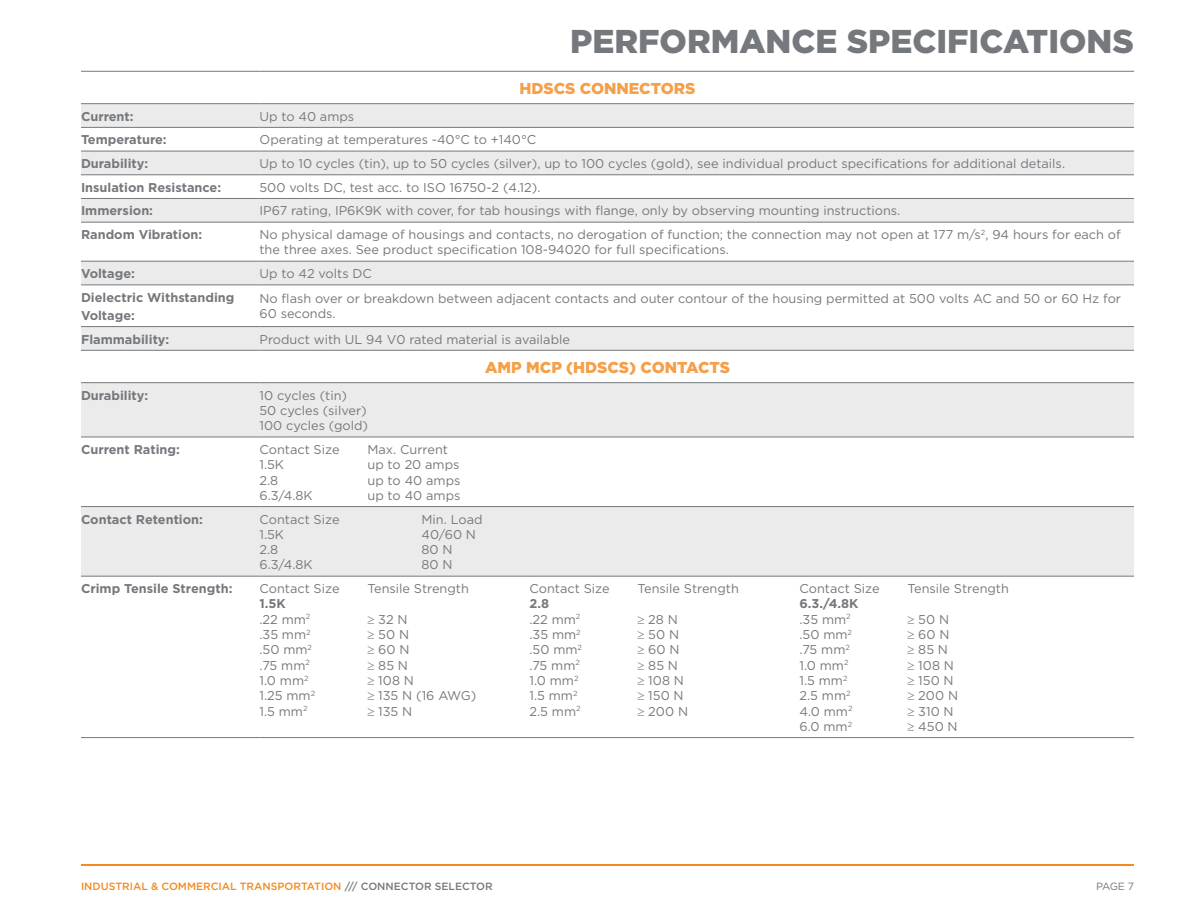
<style>
.page{position:relative;width:1188px;height:918px;background:#fff}
.page>*{position:absolute;margin:0;border:0;box-sizing:border-box;transform-origin:0 0}
.t1{font:900 33px "Gotham";color:#75787c}
.t2{font:900 15.75px "Gotham";color:#f59f49}
.t3{font:12.75px/15.3px "Gotham";color:#75787c}
.t4{font:700 12.75px/18px "Gotham";color:#75787c}
.t5{font:500 10.5px "Gotham";color:#f28b20}
.t6{font:10.5px "Gotham";color:#75787c}
.s1{color:#75787c}
</style>
<div class="page">
<hr style="left:81px;top:864px;width:1053px;height:1px;background:#f28b20">
<svg style="left:81px;top:104px;width:1053px;height:472px;fill:#ebebeb"></svg>
<hr style="left:81px;top:103px;width:179px;height:1px;background:#75787c">
<hr style="left:260px;top:103px;width:874px;height:1px;background:#75787c">
<hr style="left:81px;top:127px;width:179px;height:1px;background:#75787c">
<hr style="left:260px;top:127px;width:874px;height:1px;background:#75787c">
<hr style="left:81px;top:151px;width:179px;height:1px;background:#75787c">
<hr style="left:260px;top:151px;width:874px;height:1px;background:#75787c">
<hr style="left:81px;top:174px;width:179px;height:1px;background:#75787c">
<hr style="left:260px;top:174px;width:874px;height:1px;background:#75787c">
<hr style="left:81px;top:198px;width:179px;height:1px;background:#75787c">
<hr style="left:260px;top:198px;width:874px;height:1px;background:#75787c">
<hr style="left:81px;top:222px;width:179px;height:1px;background:#75787c">
<hr style="left:260px;top:222px;width:874px;height:1px;background:#75787c">
<hr style="left:81px;top:261px;width:179px;height:1px;background:#75787c">
<hr style="left:260px;top:261px;width:874px;height:1px;background:#75787c">
<hr style="left:81px;top:285px;width:179px;height:1px;background:#75787c">
<hr style="left:260px;top:285px;width:874px;height:1px;background:#75787c">
<hr style="left:81px;top:326px;width:179px;height:1px;background:#75787c">
<hr style="left:260px;top:326px;width:874px;height:1px;background:#75787c">
<hr style="left:81px;top:350px;width:179px;height:1px;background:#75787c">
<hr style="left:260px;top:350px;width:874px;height:1px;background:#75787c">
<hr style="left:81px;top:382px;width:179px;height:1px;background:#75787c">
<hr style="left:260px;top:382px;width:874px;height:1px;background:#75787c">
<hr style="left:81px;top:437px;width:179px;height:1px;background:#75787c">
<hr style="left:260px;top:437px;width:874px;height:1px;background:#75787c">
<hr style="left:81px;top:506px;width:179px;height:1px;background:#75787c">
<hr style="left:260px;top:506px;width:874px;height:1px;background:#75787c">
<hr style="left:81px;top:576px;width:179px;height:1px;background:#75787c">
<hr style="left:81px;top:737px;width:179px;height:1px;background:#75787c">
<hr style="left:260px;top:576px;width:874px;height:1px;background:#75787c">
<hr style="left:260px;top:737px;width:874px;height:1px;background:#75787c">
<hr style="left:81px;top:71px;width:179px;height:1px;background:#75787c">
<hr style="left:260px;top:71px;width:874px;height:1px;background:#75787c">
<h1 class="t1" style="left:570px;top:19px;width:565px">PERFORMANCE SPECIFICATIONS</h1>
<p class="t2" style="left:520px;top:77px;width:177px">HDSCS CONNECTORS</p>
<p class="t4" style="left:81px;top:107px;width:54px">Current:</p>
<p class="t3" style="left:260px;top:108px;width:96px">Up to 40 amps</p>
<p class="t4" style="left:81px;top:131px;width:87px">Temperature:</p>
<p class="t3" style="left:260px;top:132px;width:278px">Operating at temperatures -40°C to +140°C</p>
<p class="t4" style="left:81px;top:154px;width:69px">Durability:</p>
<p class="t3" style="left:260px;top:156px;width:807px">Up to 10 cycles (tin), up to 50 cycles (silver), up to 100 cycles (gold), see individual product specifications for additional details.</p>
<p class="t4" style="left:81px;top:178px;width:142px">Insulation Resistance:</p>
<p class="t3" style="left:260px;top:179px;width:282px">500 volts DC, test acc. to ISO 16750-2 (4.12).</p>
<p class="t4" style="left:81px;top:202px;width:74px">Immersion:</p>
<p class="t3" style="left:260px;top:203px;width:642px">IP67 rating, IP6K9K with cover, for tab housings with flange, only by observing mounting instructions.</p>
<p class="t4" style="left:81px;top:226px;width:123px">Random Vibration:</p>
<p class="t3" style="left:260px;top:227px;width:863px">No physical damage of housings and contacts, no derogation of function; the connection may not open at 177 m/s<sup>2</sup>, 94 hours for each of the three axes. See product specification 108-94020 for full specifications.</p>
<p class="t4" style="left:81px;top:265px;width:56px">Voltage:</p>
<p class="t3" style="left:260px;top:266px;width:114px">Up to 42 volts DC</p>
<p class="t4" style="left:81px;top:288px;width:155px">Dielectric Withstanding<br>Voltage:</p>
<p class="t3" style="left:260px;top:291px;width:863px">No flash over or breakdown between adjacent contacts and outer contour of the housing permitted at 500 volts AC and 50 or 60 Hz for<br>60 seconds.</p>
<p class="t4" style="left:81px;top:330px;width:90px">Flammability:</p>
<p class="t3" style="left:260px;top:331px;width:312px">Product with UL 94 V0 rated material is available</p>
<p class="t2" style="left:485px;top:356px;width:246px">AMP MCP (HDSCS) CONTACTS</p>
<p class="t4" style="left:81px;top:386px;width:69px">Durability:</p>
<p class="t3" style="left:260px;top:387px;width:110px">10 cycles (tin)<br>50 cycles (silver)<br>100 cycles (gold)</p>
<p class="t4" style="left:81px;top:440px;width:100px">Current Rating:</p>
<p class="t3" style="left:260px;top:441px;width:82px">Contact Size</p>
<p class="t3" style="left:368px;top:441px;width:82px">Max. Current</p>
<p class="t3" style="left:260px;top:457px;width:26px">1.5K</p>
<p class="t3" style="left:368px;top:457px;width:94px">up to 20 amps</p>
<p class="t3" style="left:260px;top:472px;width:20px">2.8</p>
<p class="t3" style="left:368px;top:472px;width:94px">up to 40 amps</p>
<p class="t3" style="left:260px;top:487px;width:55px">6.3/4.8K</p>
<p class="t3" style="left:368px;top:487px;width:94px">up to 40 amps</p>
<p class="t4" style="left:81px;top:510px;width:124px">Contact Retention:</p>
<p class="t3" style="left:260px;top:511px;width:82px">Contact Size</p>
<p class="t3" style="left:422px;top:511px;width:63px">Min. Load</p>
<p class="t3" style="left:260px;top:526px;width:26px">1.5K</p>
<p class="t3" style="left:422px;top:526px;width:56px">40/60 N</p>
<p class="t3" style="left:260px;top:542px;width:20px">2.8</p>
<p class="t3" style="left:422px;top:542px;width:33px">80 N</p>
<p class="t3" style="left:260px;top:557px;width:55px">6.3/4.8K</p>
<p class="t3" style="left:421px;top:557px;width:33px">80 N</p>
<p class="t4" style="left:81px;top:580px;width:153px">Crimp Tensile Strength:</p>
<p class="t3" style="left:260px;top:581px;width:82px">Contact Size</p>
<p class="t3" style="left:368px;top:581px;width:103px">Tensile Strength</p>
<p class="t3" style="left:530px;top:581px;width:82px">Contact Size</p>
<p class="t3" style="left:638px;top:581px;width:103px">Tensile Strength</p>
<p class="t3" style="left:800px;top:581px;width:82px">Contact Size</p>
<p class="t3" style="left:908px;top:581px;width:103px">Tensile Strength</p>
<p class="t4" style="left:260px;top:595px;width:28px">1.5K</p>
<p class="t4" style="left:530px;top:595px;width:21px">2.8</p>
<p class="t4" style="left:800px;top:595px;width:60px">6.3./4.8K</p>
<p class="t3" style="left:260px;top:611px;width:52px">.22 mm<sup>2</sup></p>
<p class="t3" style="left:367px;top:611px;width:42px">≥ 32 N</p>
<p class="t3" style="left:529px;top:611px;width:52px">.22 mm<sup>2</sup></p>
<p class="t3" style="left:638px;top:611px;width:42px">≥ 28 N</p>
<p class="t3" style="left:800px;top:611px;width:53px">.35 mm<sup>2</sup></p>
<p class="t3" style="left:908px;top:611px;width:43px">≥ 50 N</p>
<p class="t3" style="left:259px;top:627px;width:53px">.35 mm<sup>2</sup></p>
<p class="t3" style="left:367px;top:627px;width:43px">≥ 50 N</p>
<p class="t3" style="left:529px;top:627px;width:53px">.35 mm<sup>2</sup></p>
<p class="t3" style="left:637px;top:627px;width:43px">≥ 50 N</p>
<p class="t3" style="left:799px;top:627px;width:54px">.50 mm<sup>2</sup></p>
<p class="t3" style="left:908px;top:627px;width:44px">≥ 60 N</p>
<p class="t3" style="left:259px;top:642px;width:54px">.50 mm<sup>2</sup></p>
<p class="t3" style="left:367px;top:642px;width:44px">≥ 60 N</p>
<p class="t3" style="left:529px;top:642px;width:54px">.50 mm<sup>2</sup></p>
<p class="t3" style="left:637px;top:642px;width:44px">≥ 60 N</p>
<p class="t3" style="left:799px;top:642px;width:52px">.75 mm<sup>2</sup></p>
<p class="t3" style="left:908px;top:642px;width:42px">≥ 85 N</p>
<p class="t3" style="left:259px;top:657px;width:52px">.75 mm<sup>2</sup></p>
<p class="t3" style="left:368px;top:657px;width:42px">≥ 85 N</p>
<p class="t3" style="left:530px;top:657px;width:52px">.75 mm<sup>2</sup></p>
<p class="t3" style="left:637px;top:657px;width:42px">≥ 85 N</p>
<p class="t3" style="left:799px;top:657px;width:51px">1.0 mm<sup>2</sup></p>
<p class="t3" style="left:908px;top:657px;width:48px">≥ 108 N</p>
<p class="t3" style="left:260px;top:672px;width:51px">1.0 mm<sup>2</sup></p>
<p class="t3" style="left:367px;top:672px;width:48px">≥ 108 N</p>
<p class="t3" style="left:529px;top:672px;width:51px">1.0 mm<sup>2</sup></p>
<p class="t3" style="left:637px;top:672px;width:48px">≥ 108 N</p>
<p class="t3" style="left:799px;top:672px;width:50px">1.5 mm<sup>2</sup></p>
<p class="t3" style="left:908px;top:672px;width:48px">≥ 150 N</p>
<p class="t3" style="left:259px;top:688px;width:57px">1.25 mm<sup>2</sup></p>
<p class="t3" style="left:367px;top:688px;width:110px">≥ 135 N (16 AWG)</p>
<p class="t3" style="left:529px;top:688px;width:50px">1.5 mm<sup>2</sup></p>
<p class="t3" style="left:637px;top:688px;width:48px">≥ 150 N</p>
<p class="t3" style="left:799px;top:688px;width:53px">2.5 mm<sup>2</sup></p>
<p class="t3" style="left:908px;top:688px;width:52px">≥ 200 N</p>
<p class="t3" style="left:259px;top:703px;width:50px">1.5 mm<sup>2</sup></p>
<p class="t3" style="left:367px;top:703px;width:46px">≥ 135 N</p>
<p class="t3" style="left:529px;top:703px;width:53px">2.5 mm<sup>2</sup></p>
<p class="t3" style="left:637px;top:703px;width:52px">≥ 200 N</p>
<p class="t3" style="left:799px;top:703px;width:55px">4.0 mm<sup>2</sup></p>
<p class="t3" style="left:908px;top:703px;width:48px">≥ 310 N</p>
<p class="t3" style="left:799px;top:718px;width:54px">6.0 mm<sup>2</sup></p>
<p class="t3" style="left:908px;top:718px;width:52px">≥ 450 N</p>
<p class="t5" style="left:81px;top:880px;width:413px">INDUSTRIAL &amp; COMMERCIAL TRANSPORTATION <span class="s1">/// CONNECTOR SELECTOR</span></p>
<p class="t6" style="left:1096px;top:880px;width:39px">PAGE 7</p>
</div>
